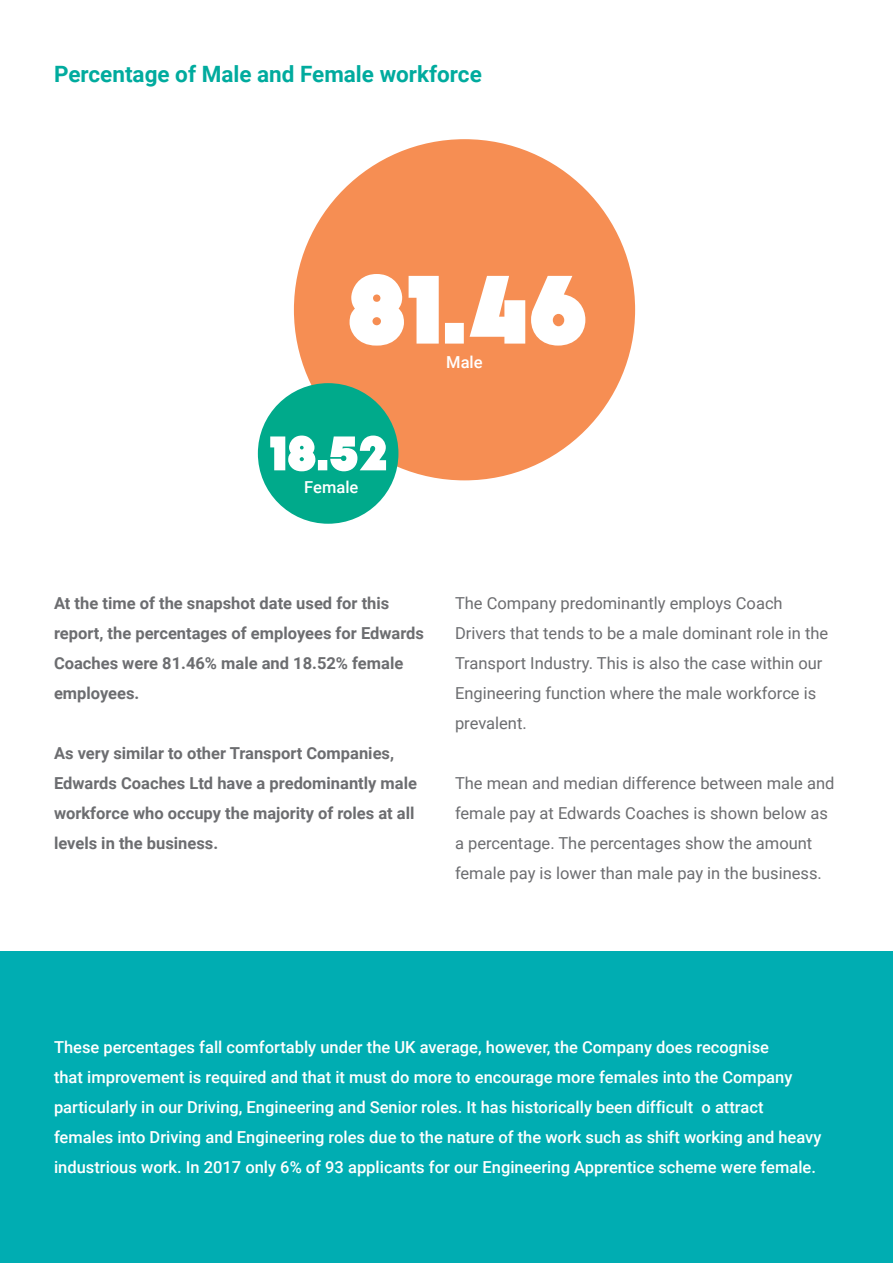
<style>
.page{position:relative;width:893px;height:1263px;background:#fff}
.page>*{position:absolute;margin:0;border:0;box-sizing:border-box;transform-origin:0 0}
.t1{font:700 22.5px "Roboto";color:#00ab9e}
.t2{font:500 16.5px/30px "Roboto";color:#fff}
.t3{font:16.5px/30px "Roboto";color:#6c6d70}
.t4{font:700 16.5px/30px "Roboto";color:#6c6d70}
</style>
<div class="page">
<div style="left:0;top:951px;width:893px;height:312px;background:#00adb2"></div>
<div style="left:294px;top:139px;width:341px;height:341px;background:#f68e53;border-radius:50%"></div>
<svg style="left:350px;top:274px;width:235px;height:72px"></svg>
<div style="left:258px;top:383px;width:140px;height:141px;background:#00aa8b;border-radius:50%"></div>
<svg style="left:270px;top:435px;width:116px;height:36px"></svg>
<h1 class="t1" style="left:54px;top:58px;width:429px">Percentage of Male and Female workforce</h1>
<p class="t2" style="left:446px;top:346px;width:38px">Male</p>
<p class="t2" style="left:304px;top:471px;width:56px">Female</p>
<p class="t4" style="left:54px;top:587px;width:371px">At the time of the snapshot date used for this report, the percentages of employees for Edwards Coaches were 81.46% male and 18.52% female employees.</p>
<p class="t4" style="left:54px;top:737px;width:365px">As very similar to other Transport Companies, Edwards Coaches Ltd have a predominantly male workforce who occupy the majority of roles at all levels in the business.</p>
<p class="t3" style="left:455px;top:587px;width:375px">The Company predominantly employs Coach Drivers that tends to be a male dominant role in the Transport Industry. This is also the case within our Engineering function where the male workforce is prevalent.</p>
<p class="t3" style="left:455px;top:767px;width:381px">The mean and median difference between male and female pay at Edwards Coaches is shown below as a percentage. The percentages show the amount female pay is lower than male pay in the business.</p>
<p class="t2" style="left:54px;top:1032px;width:769px">These percentages fall comfortably under the UK average, however, the Company does recognise<br>that improvement is required and that it must do more to encourage more females into the Company particularly in our Driving, Engineering and Senior roles. It has historically been difficult o attract females into Driving and Engineering roles due to the nature of the work such as shift working and heavy industrious work. In 2017 only 6% of 93 applicants for our Engineering Apprentice scheme were female.</p>
</div>
